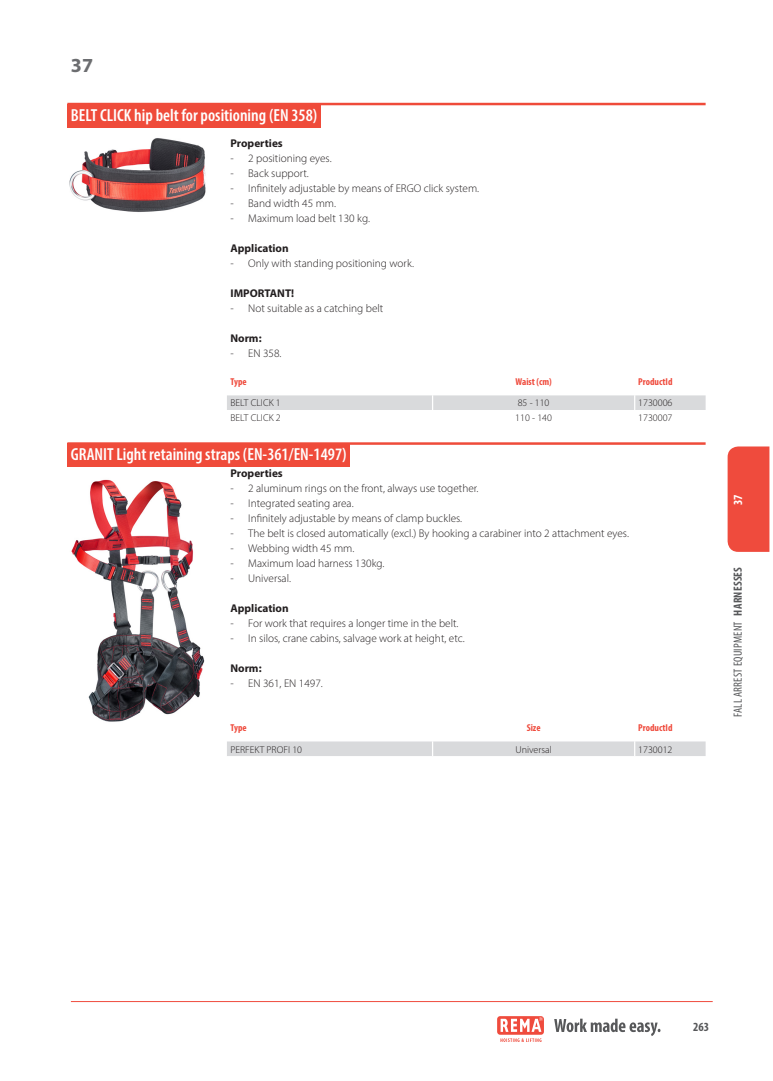
<style>
.page{position:relative;width:773px;height:1081px;background:#fff}
.page>*{position:absolute;margin:0;border:0;box-sizing:border-box;transform-origin:0 0}
.t1{font:700 20px "Myriad Pro";color:#6c6d70}
.t2{font:600 condensed 17.5px "Myriad Pro";color:#fff}
.t3{font:700 condensed 12.5px "Myriad Pro";color:#57585a}
.t4{font:700 condensed 12.5px "Myriad Pro";color:#fff}
.t5{font:condensed 11.88px "Myriad Pro";color:#57585a}
.t6{font:300 11.25px "Myriad Pro";color:#231f20}
.t7{font:700 11.25px "Myriad Pro";color:#231f20}
.t8{font:300 10px "Myriad Pro";color:#231f20}
.t9{font:700 condensed 10px "Myriad Pro";color:#ef4b3d}
.s1{font-weight:700}
</style>
<div class="page">
<div style="left:497px;top:1016px;width:47px;height:18px;background:#ef4b3d;border-radius:3px"></div>
<svg style="left:500px;top:1017px;width:42px;height:15px"></svg>
<svg style="left:500px;top:1038px;width:41px;height:4px"></svg>
<svg style="left:554px;top:1018px;width:106px;height:18px"></svg>
<div style="left:727px;top:446px;width:42px;height:106px;background:#ef4b3d"></div>
<hr style="left:71px;top:1001px;width:641px;height:1px;background:#ef4b3d">
<hr style="left:67px;top:103px;width:638px;height:2px;background:#ef4b3a">
<div style="left:67px;top:104px;width:254px;height:24px;background:#ef4b3a"></div>
<svg style="left:227px;top:395px;width:478px;height:15px;background:#dadbdd"></svg>
<hr style="left:67px;top:442px;width:638px;height:3px;background:#ef4b3a">
<div style="left:67px;top:443px;width:283px;height:24px;background:#ef4b3a"></div>
<svg style="left:227px;top:741px;width:478px;height:15px;background:#dadbdd"></svg>
<img style="left:69px;top:138px;width:137px;height:74px">
<img style="left:71px;top:479px;width:134px;height:243px">
<h1 class="t1" style="left:71px;top:52px;width:24px">37</h1>
<h2 class="t2" style="left:71px;top:104px;width:248px">BELT CLICK hip belt for positioning (EN 358)</h2>
<p class="t7" style="left:230px;top:136px;width:54px">Properties</p>
<p class="t6" style="left:230px;top:151px;width:103px">- 2 positioning eyes.</p>
<p class="t6" style="left:230px;top:166px;width:80px">- Back support.</p>
<p class="t6" style="left:230px;top:181px;width:250px">- Infinitely adjustable by means of ERGO click system.</p>
<p class="t6" style="left:230px;top:196px;width:107px">- Band width 45 mm.</p>
<p class="t6" style="left:230px;top:211px;width:141px">- Maximum load belt 130 kg.</p>
<p class="t7" style="left:230px;top:241px;width:60px">Application</p>
<p class="t6" style="left:230px;top:256px;width:185px">- Only with standing positioning work.</p>
<p class="t7" style="left:230px;top:286px;width:65px">IMPORTANT!</p>
<p class="t6" style="left:230px;top:301px;width:154px">- Not suitable as a catching belt</p>
<p class="t7" style="left:230px;top:331px;width:33px">Norm:</p>
<p class="t6" style="left:230px;top:346px;width:53px">- EN 358.</p>
<p class="t9" style="left:230px;top:375px;width:18px">Type</p>
<p class="t9" style="left:515px;top:375px;width:38px">Waist (cm)</p>
<p class="t9" style="left:638px;top:375px;width:36px">ProductId</p>
<p class="t8" style="left:230px;top:397px;width:52px">BELT CLICK 1</p>
<p class="t8" style="left:517px;top:397px;width:33px">85 - 110</p>
<p class="t8" style="left:638px;top:397px;width:36px">1730006</p>
<p class="t8" style="left:230px;top:412px;width:52px">BELT CLICK 2</p>
<p class="t8" style="left:515px;top:412px;width:38px">110 - 140</p>
<p class="t8" style="left:638px;top:412px;width:36px">1730007</p>
<h2 class="t2" style="left:71px;top:444px;width:277px">GRANIT Light retaining straps (EN-361/EN-1497)</h2>
<p class="t7" style="left:230px;top:466px;width:54px">Properties</p>
<p class="t6" style="left:230px;top:481px;width:249px">- 2 aluminum rings on the front, always use together.</p>
<p class="t6" style="left:230px;top:496px;width:125px">- Integrated seating area.</p>
<p class="t6" style="left:230px;top:511px;width:233px">- Infinitely adjustable by means of clamp buckles.</p>
<p class="t6" style="left:230px;top:526px;width:400px">- The belt is closed automatically (excl.) By hooking a carabiner into 2 attachment eyes.</p>
<p class="t6" style="left:230px;top:541px;width:125px">- Webbing width 45 mm.</p>
<p class="t6" style="left:230px;top:556px;width:155px">- Maximum load harness 130kg.</p>
<p class="t6" style="left:230px;top:571px;width:62px">- Universal.</p>
<p class="t7" style="left:230px;top:601px;width:60px">Application</p>
<p class="t6" style="left:230px;top:616px;width:229px">- For work that requires a longer time in the belt.</p>
<p class="t6" style="left:230px;top:631px;width:235px">- In silos, crane cabins, salvage work at height, etc.</p>
<p class="t7" style="left:230px;top:661px;width:33px">Norm:</p>
<p class="t6" style="left:230px;top:676px;width:94px">- EN 361, EN 1497.</p>
<p class="t9" style="left:230px;top:721px;width:18px">Type</p>
<p class="t9" style="left:526px;top:721px;width:15px">Size</p>
<p class="t9" style="left:638px;top:721px;width:36px">ProductId</p>
<p class="t8" style="left:230px;top:743px;width:73px">PERFEKT PROFI 10</p>
<p class="t8" style="left:515px;top:743px;width:38px">Universal</p>
<p class="t8" style="left:638px;top:743px;width:36px">1730012</p>
<p class="t4" style="left:730px;top:505px;width:12px;rotate:-90deg">37</p>
<p class="t5" style="left:730px;top:717px;width:151px;rotate:-90deg">Fall arrest equipment <span class="s1">Harnesses</span></p>
<p class="t3" style="left:693px;top:1019px;width:17px">263</p>
</div>
